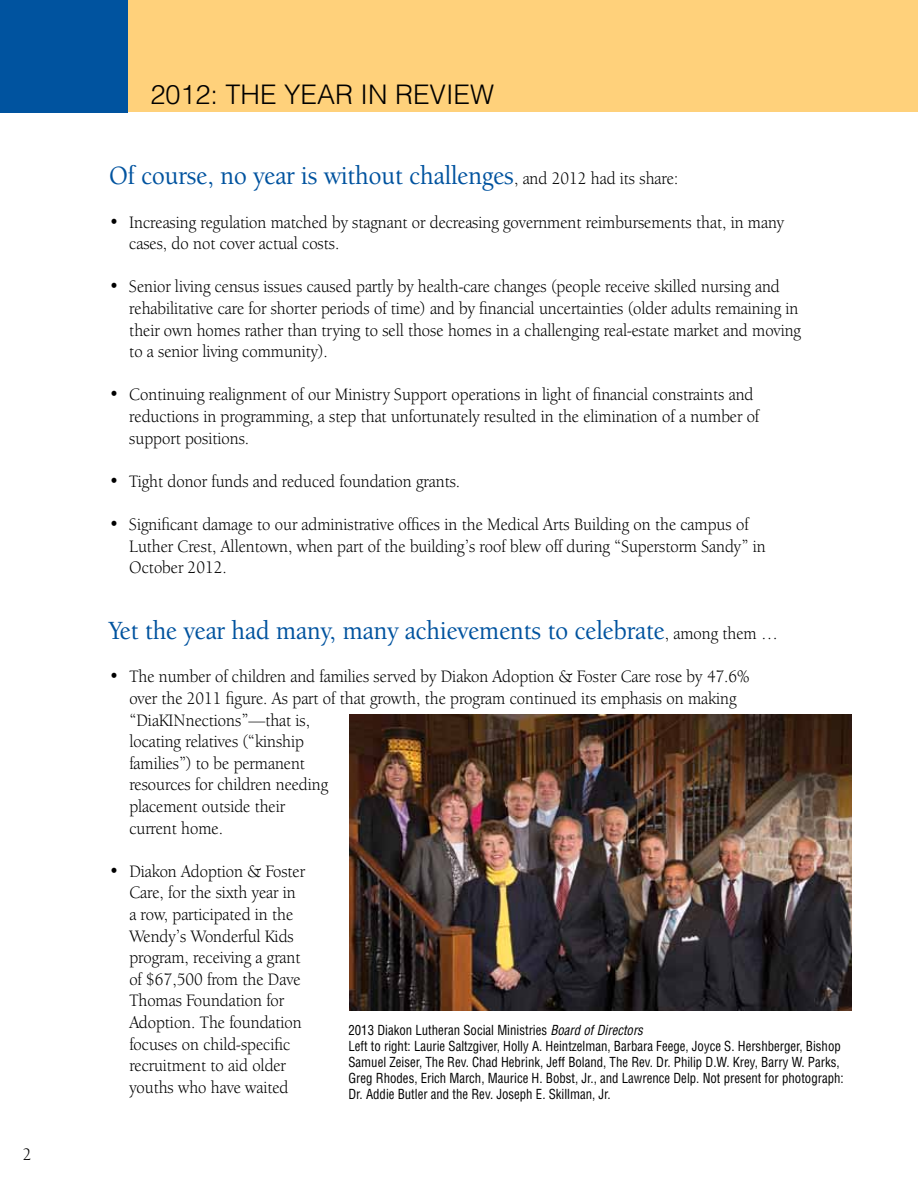
<style>
.page{position:relative;width:918px;height:1188px;background:#fff}
.page>*{position:absolute;margin:0;border:0;box-sizing:border-box;transform-origin:0 0}
.t1{font:500 27px "Berkeley Oldstyle IT Cby BT";color:#00539f;scale:.94 1}
.t2{font:300 27px "Helvetica LT Std";color:#000}
.t3{font:18px/21.6px "Berkeley Oldstyle IT Cby BT";color:#000;scale:.94 1}
.t4{font:condensed 13.5px/16.2px "Helvetica LT Std";color:#000;scale:.95 1}
.s1{font-weight:400;font-size:18px;color:#000}
.s2{font-style:italic}
</style>
<div class="page">
<div style="left:0;top:0;width:918px;height:111px;background:#ffd17b"></div>
<div style="left:0;top:0;width:128px;height:112px;background:#00539f"></div>
<img style="left:349px;top:714px;width:502px;height:297px">
<p class="t3" style="left:23px;top:1144px;width:11px">2</p>
<h1 class="t2" style="left:151px;top:77px;width:345px">2012: THE YEAR IN REVIEW</h1>
<h1 class="t1" style="left:109px;top:160px;width:607px">Of course, no year is without challenges<span class="s1">, and 2012 had its share:</span></h1>
<p class="t3" style="left:129px;top:211px;width:698px;text-indent:-20px">• Increasing regulation matched by stagnant or decreasing government reimbursements that, in many cases, do not cover actual costs.</p>
<p class="t3" style="left:129px;top:276px;width:716px;text-indent:-20px">• Senior living census issues caused partly by health-care changes (people receive skilled nursing and rehabilitative care for shorter periods of time) and by financial uncertainties (older adults remaining in their own homes rather than trying to sell those homes in a challenging real-estate market and moving to a senior living community).</p>
<p class="t3" style="left:129px;top:384px;width:672px;text-indent:-20px">• Continuing realignment of our Ministry Support operations in light of financial constraints and reductions in programming, a step that unfortunately resulted in the elimination of a number of support positions.</p>
<p class="t3" style="left:109px;top:470px;width:375px">• Tight donor funds and reduced foundation grants.</p>
<p class="t3" style="left:129px;top:513px;width:678px;text-indent:-20px">• Significant damage to our administrative offices in the Medical Arts Building on the campus of<br>Luther Crest, Allentown, when part of the building’s roof blew off during “Superstorm Sandy” in<br>October 2012.</p>
<h1 class="t1" style="left:109px;top:614px;width:713px">Yet the year had many, many achievements to celebrate<span class="s1">, among them …</span></h1>
<p class="t3" style="left:129px;top:666px;width:661px;text-indent:-20px">• The number of children and families served by Diakon Adoption &amp; Foster Care rose by 47.6% over the 2011 figure. As part of that growth, the program continued its emphasis on making “DiaKINnections”—that is,<br>locating relatives (“kinship<br>families”) to be permanent<br>resources for children needing<br>placement outside their<br>current home.</p>
<p class="t3" style="left:129px;top:860px;width:188px;text-indent:-20px">• Diakon Adoption &amp; Foster<br>Care, for the sixth year in a row, participated in the<br>Wendy’s Wonderful Kids program, receiving a grant of $67,500 from the Dave<br>Thomas Foundation for<br>Adoption. The foundation focuses on child-specific recruitment to aid older youths who have waited</p>
<p class="t4" style="left:348px;top:1022px;width:523px">2013 Diakon Lutheran Social Ministries <span class="s2">Board of Directors<br></span>Left to right: Laurie Saltzgiver, Holly A. Heintzelman, Barbara Feege, Joyce S. Hershberger, Bishop Samuel Zeiser, The Rev. Chad Hebrink, Jeff Boland, The Rev. Dr. Philip D.W. Krey, Barry W. Parks, Greg Rhodes, Erich March, Maurice H. Bobst, Jr., and Lawrence Delp. Not present for photograph:<br>Dr. Addie Butler and the Rev. Joseph E. Skillman, Jr.</p>
</div>
